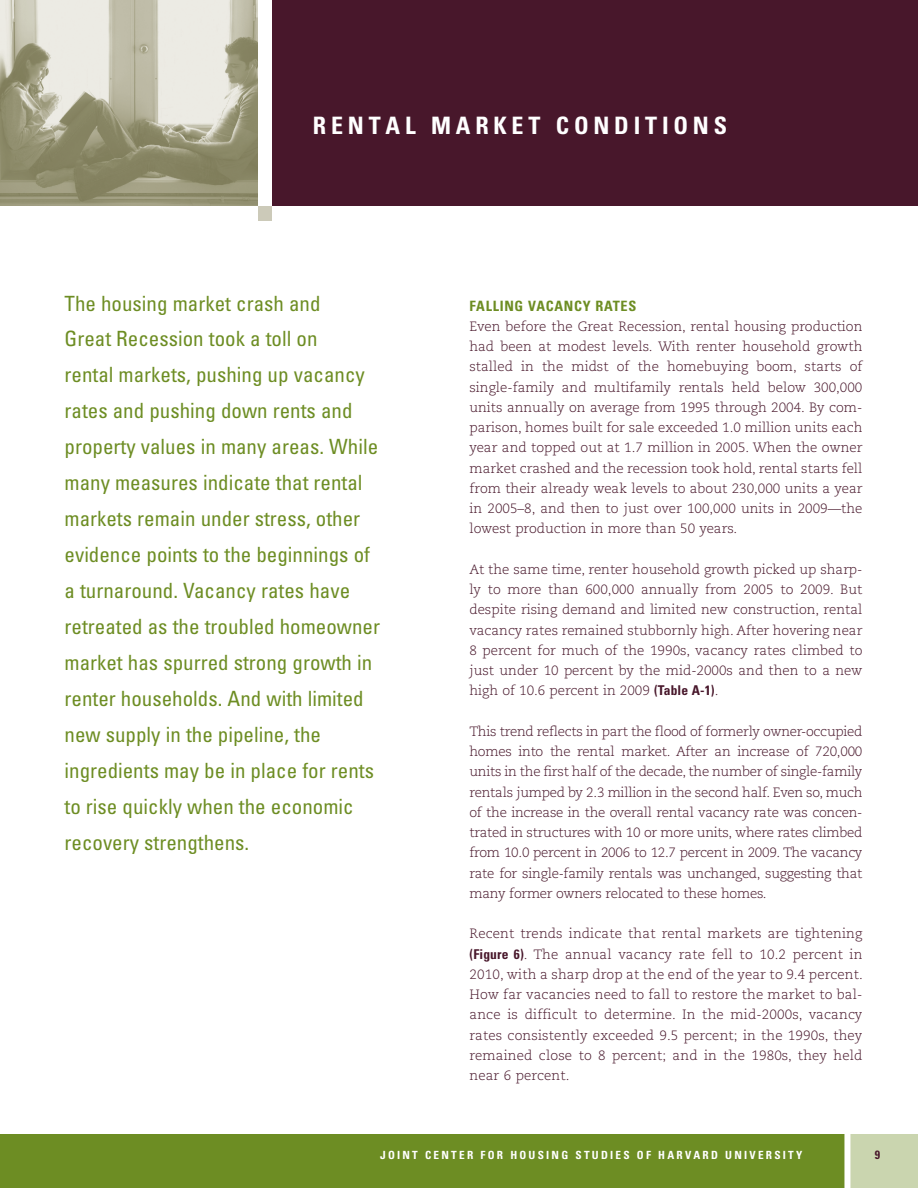
<style>
.page{position:relative;width:918px;height:1188px;background:#fff}
.page>*{position:absolute;margin:0;border:0;box-sizing:border-box;transform-origin:0 0}
.t1{font:700 condensed 24px "Univers LT Std";letter-spacing:.2em;color:#fff}
.t2{font:condensed 21px/36px "Univers LT Std";color:#6d8d23}
.t3{font:700 condensed 14.25px "Univers LT Std";letter-spacing:.05em;color:#6d8d23}
.t4{font:300 13.5px/20.2px "Caecilia LT Std";color:#48172b;text-align:justify}
.t5{font:700 condensed 12px "Univers LT Std";color:#48172b}
.t6{font:700 condensed 11.25px "Univers LT Std";letter-spacing:.2em;color:#fff}
.s1{font-family:"Univers LT Std";font-weight:700;font-stretch:condensed}
</style>
<div class="page">
<div style="left:0;top:1134px;width:918px;height:54px;background:#6d8d23"></div>
<div style="left:846px;top:1134px;width:72px;height:54px;background:#cad5af"></div>
<div style="left:844px;top:1129px;width:6px;height:59px;background:#fff"></div>
<div style="left:258px;top:206px;width:14px;height:15px;background:#cccab9"></div>
<div style="left:268px;top:0;width:650px;height:206px;background:#48172b"></div>
<img style="left:0;top:0;width:258px;height:206px">
<div style="left:258px;top:0;width:14px;height:206px;background:#fff"></div>
<h1 class="t1" style="left:313px;top:111px;width:416px">RENTAL M AR KET CONDI TI ONS</h1>
<p class="t2" style="left:65px;top:285px;width:317px">The housing market crash and<br>Great Recession took a toll on<br>rental markets, pushing up vacancy rates and pushing down rents and property values in many areas. While many measures indicate that rental markets remain under stress, other evidence points to the beginnings of a turnaround. Vacancy rates have retreated as the troubled homeowner market has spurred strong growth in renter households. And with limited new supply in the pipeline, the ingredients may be in place for rents to rise quickly when the economic recovery strengthens.</p>
<p class="t3" style="left:469px;top:297px;width:168px">FALLING VACANCY RATES</p>
<p class="t4" style="left:469px;top:316px;width:395px">Even before the Great Recession, rental housing production had been at modest levels. With renter household growth stalled in the midst of the homebuying boom, starts of single-family and multifamily rentals held below 300,000 units annually on average from 1995 through 2004. By com&shy;parison, homes built for sale exceeded 1.0 million units each year and topped out at 1.7 million in 2005. When the owner market crashed and the recession took hold, rental starts fell from their already weak levels to about 230,000 units a year in 2005–8, and then to just over 100,000 units in 2009—the lowest production in more than 50 years.</p>
<p class="t4" style="left:469px;top:559px;width:395px">At the same time, renter household growth picked up sharp&shy;ly to more than 600,000 annually from 2005 to 2009. But despite rising demand and limited new construction, rental vacancy rates remained stubbornly high. After hovering near 8 percent for much of the 1990s, vacancy rates climbed to just under 10 percent by the mid-2000s and then to a new high of 10.6 percent in 2009 <span class="s1">(TABLE A-1)</span>.</p>
<p class="t4" style="left:469px;top:721px;width:395px">This trend reflects in part the flood of formerly owner-occupied homes into the rental market. After an increase of 720,000 units in the first half of the decade, the number of single-family rentals jumped by 2.3 million in the second half. Even so, much of the increase in the overall rental vacancy rate was concen&shy;trated in structures with 10 or more units, where rates climbed from 10.0 percent in 2006 to 12.7 percent in 2009. The vacancy rate for single-family rentals was unchanged, suggesting that many former owners relocated to these homes.</p>
<p class="t4" style="left:469px;top:924px;width:395px">Recent trends indicate that rental markets are tightening <span class="s1">(FIGURE 6)</span>. The annual vacancy rate fell to 10.2 percent in 2010, with a sharp drop at the end of the year to 9.4 percent.<br>How far vacancies need to fall to restore the market to bal&shy;ance is difficult to determine. In the mid-2000s, vacancy rates consistently exceeded 9.5 percent; in the 1990s, they remained close to 8 percent; and in the 1980s, they held near 6 percent.</p>
<p class="t6" style="left:380px;top:1148px;width:424px">JOI NT CENTER FOR HOUSI NG STUDI ES OF HAR VAR D U NI VER SI TY</p>
<p class="t5" style="left:875px;top:1148px;width:7px">9</p>
</div>
